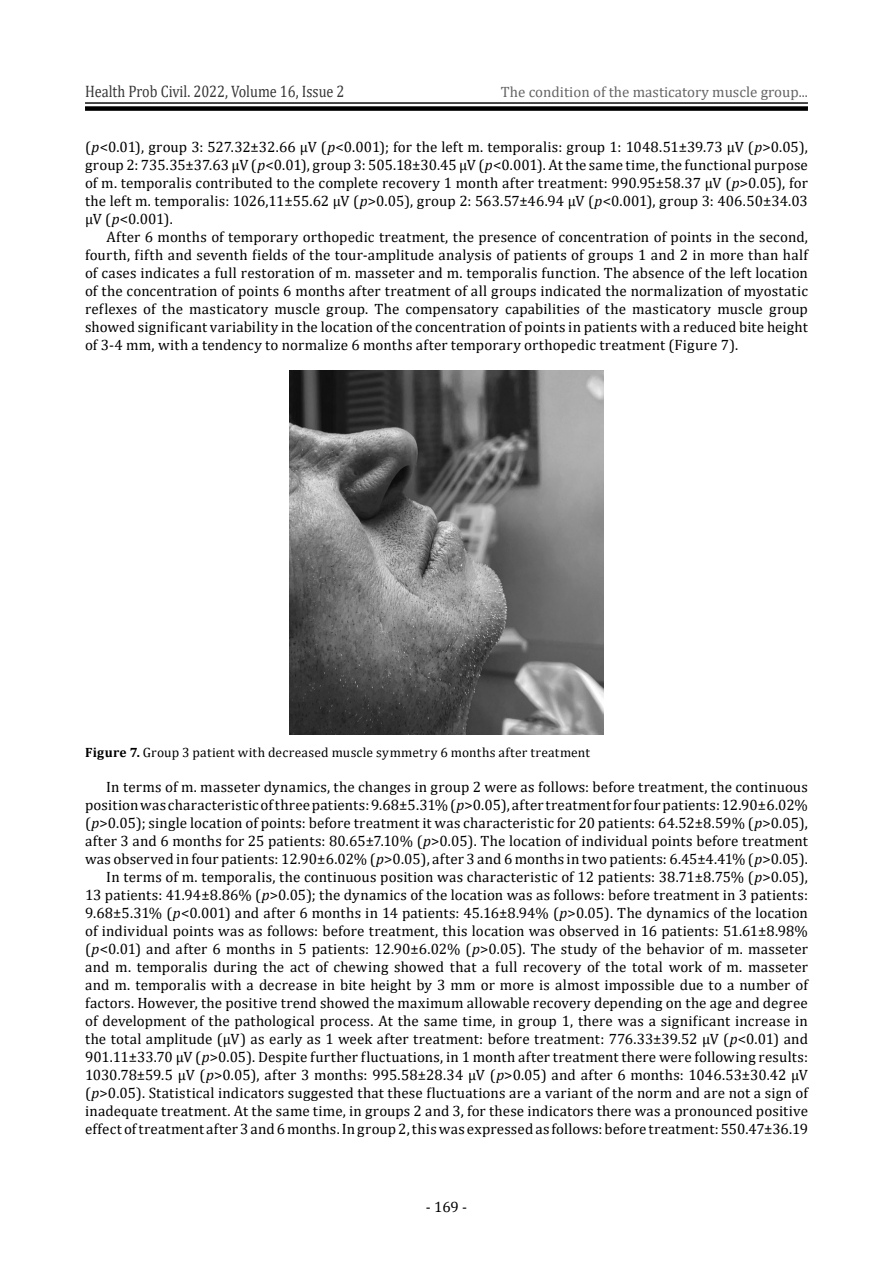
<style>
.page{position:relative;width:893px;height:1263px;background:#fff}
.page>*{position:absolute;margin:0;border:0;box-sizing:border-box;transform-origin:0 0}
.t1{font:16.65px "Cambria";color:#363636;scale:.86 1}
.t2{font:15px/18px "Cambria";letter-spacing:.01em;color:#000;text-align:justify}
.t3{font:15px "Cambria";color:#656565}
.t4{font:13.5px "Cambria";letter-spacing:.02em;color:#000}
.s1{font-style:italic}
.s2{font-weight:700}
</style>
<div class="page">
<hr style="left:85px;top:102px;width:723px;height:2px;background:#000">
<svg style="left:85px;top:107px;width:723px;height:4px;background:#0b0b0b"></svg>
<img style="left:290px;top:370px;width:313px;height:364px">
<p class="t1" style="left:85px;top:82px;width:303px">Health Prob Civil. 2022, Volume 16, Issue 2</p>
<p class="t3" style="left:501px;top:83px;width:309px">The condition of the masticatory muscle group...</p>
<p class="t2" style="left:85px;top:138px;width:724px">(<span class="s1">p</span>&lt;0.01), group 3: 527.32±32.66 μV (<span class="s1">p</span>&lt;0.001); for the left m. temporalis: group 1: 1048.51±39.73 μV (<span class="s1">p</span>&gt;0.05), group 2: 735.35±37.63 μV (<span class="s1">p</span>&lt;0.01), group 3: 505.18±30.45 μV (<span class="s1">p</span>&lt;0.001). At the same time, the functional purpose of m. temporalis contributed to the complete recovery 1 month after treatment: 990.95±58.37 μV (<span class="s1">p</span>&gt;0.05), for the left m. temporalis: 1026,11±55.62 μV (<span class="s1">p</span>&gt;0.05), group 2: 563.57±46.94 μV (<span class="s1">p</span>&lt;0.001), group 3: 406.50±34.03 μV (<span class="s1">p</span>&lt;0.001).</p>
<p class="t2" style="left:85px;top:228px;width:724px;text-indent:21px">After 6 months of temporary orthopedic treatment, the presence of concentration of points in the second, fourth, fifth and seventh fields of the tour-amplitude analysis of patients of groups 1 and 2 in more than half of cases indicates a full restoration of m. masseter and m. temporalis function. The absence of the left location of the concentration of points 6 months after treatment of all groups indicated the normalization of myostatic reflexes of the masticatory muscle group. The compensatory capabilities of the masticatory muscle group showed significant variability in the location of the concentration of points in patients with a reduced bite height of 3-4 mm, with a tendency to normalize 6 months after temporary orthopedic treatment (Figure 7).</p>
<p class="t4" style="left:85px;top:744px;width:507px"><span class="s2">Figure 7.</span> Group 3 patient with decreased muscle symmetry 6 months after treatment</p>
<p class="t2" style="left:85px;top:778px;width:724px;text-align:right">In terms of m. masseter dynamics, the changes in group 2 were as follows: before treatment, the continuous position was characteristic of three patients: 9.68±5.31% (<span class="s1">p</span>&gt;0.05), after treatment for four patients: 12.90±6.02% (<span class="s1">p</span>&gt;0.05); single location of points: before treatment it was characteristic for 20 patients: 64.52±8.59% (<span class="s1">p</span>&gt;0.05), after 3 and 6 months for 25 patients: 80.65±7.10% (<span class="s1">p</span>&gt;0.05). The location of individual points before treatment was observed in four patients: 12.90±6.02% (<span class="s1">p</span>&gt;0.05), after 3 and 6 months in two patients: 6.45±4.41% (<span class="s1">p</span>&gt;0.05).<br>In terms of m. temporalis, the continuous position was characteristic of 12 patients: 38.71±8.75% (<span class="s1">p</span>&gt;0.05),<br>13 patients: 41.94±8.86% (<span class="s1">p</span>&gt;0.05); the dynamics of the location was as follows: before treatment in 3 patients:<br>9.68±5.31% (<span class="s1">p</span>&lt;0.001) and after 6 months in 14 patients: 45.16±8.94% (<span class="s1">p</span>&gt;0.05). The dynamics of the location of individual points was as follows: before treatment, this location was observed in 16 patients: 51.61±8.98% (<span class="s1">p</span>&lt;0.01) and after 6 months in 5 patients: 12.90±6.02% (<span class="s1">p</span>&gt;0.05). The study of the behavior of m. masseter and m. temporalis during the act of chewing showed that a full recovery of the total work of m. masseter and m. temporalis with a decrease in bite height by 3 mm or more is almost impossible due to a number of factors. However, the positive trend showed the maximum allowable recovery depending on the age and degree of development of the pathological process. At the same time, in group 1, there was a significant increase in the total amplitude (μV) as early as 1 week after treatment: before treatment: 776.33±39.52 μV (<span class="s1">p</span>&lt;0.01) and 901.11±33.70 μV (<span class="s1">p</span>&gt;0.05). Despite further fluctuations, in 1 month after treatment there were following results:<br>1030.78±59.5 μV (<span class="s1">p</span>&gt;0.05), after 3 months: 995.58±28.34 μV (<span class="s1">p</span>&gt;0.05) and after 6 months: 1046.53±30.42 μV (<span class="s1">p</span>&gt;0.05). Statistical indicators suggested that these fluctuations are a variant of the norm and are not a sign of inadequate treatment. At the same time, in groups 2 and 3, for these indicators there was a pronounced positive effect of treatment after 3 and 6 months. In group 2, this was expressed as follows: before treatment: 550.47±36.19</p>
<p class="t2" style="left:426px;top:1197px;width:43px">- 169 -</p>
</div>
